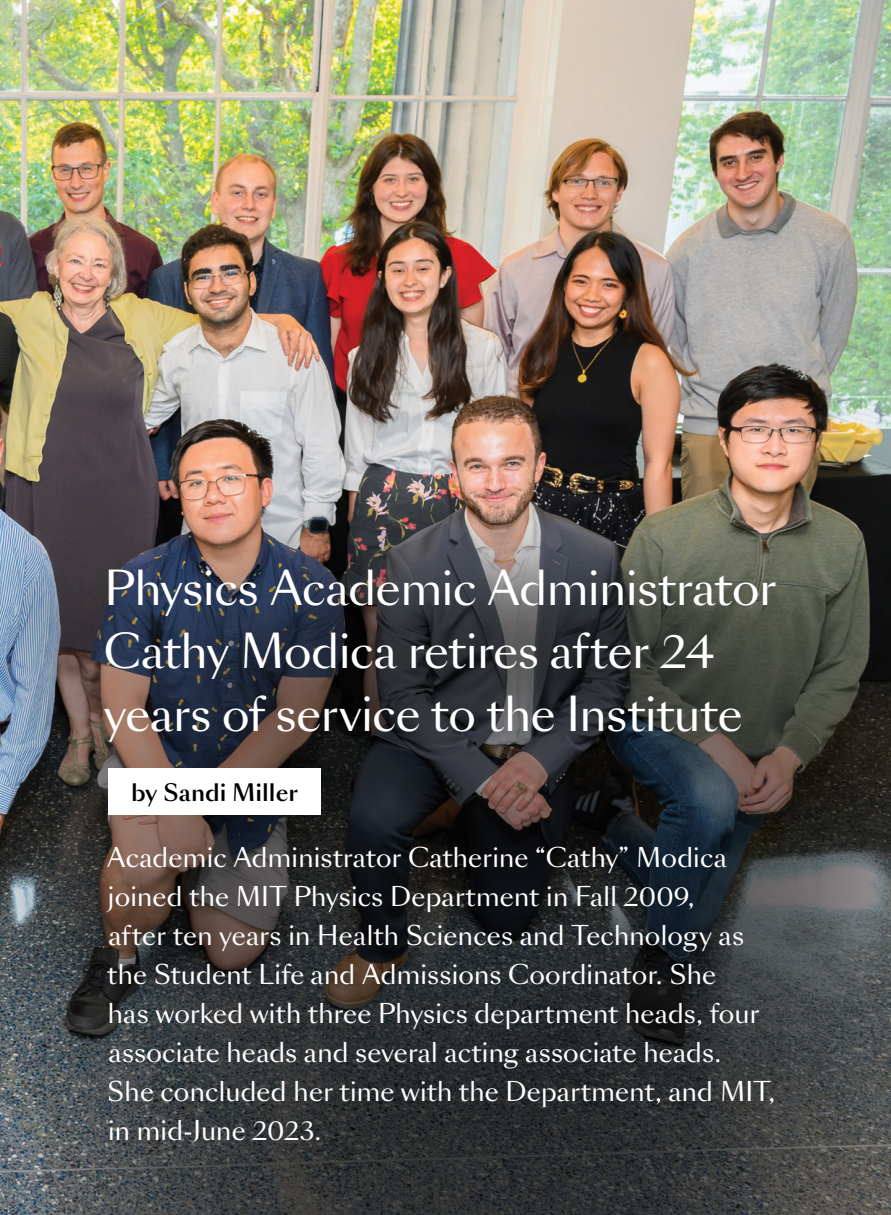
<style>
.page{position:relative;width:891px;height:1215px;background:#fff}
.page>*{position:absolute;margin:0;border:0;box-sizing:border-box;transform-origin:0 0}
.t1{font:45px/63px "Sang Bleu Sans";letter-spacing:-.02em;color:#fff}
.t2{font:25.5px/39px "Sang Bleu Sans";color:#fff}
.t3{font:500 22.5px "Sang Bleu Sans";color:#000}
</style>
<div class="page">
<img style="left:0;top:0;width:891px;height:1215px">
<div style="left:108px;top:768px;width:213px;height:46px;background:#fff"></div>
<h1 class="t1" style="left:104px;top:557px;width:674px">Physics Academic Administrator<br>Cathy Modica retires after 24 years of service to the Institute</h1>
<p class="t3" style="left:131px;top:779px;width:168px">by Sandi Miller</p>
<p class="t2" style="left:107px;top:838px;width:670px">Academic Administrator Catherine “Cathy” Modica joined the MIT Physics Department in Fall 2009,<br>after ten years in Health Sciences and Technology as the Student Life and Admissions Coordinator. She<br>has worked with three Physics department heads, four associate heads and several acting associate heads.<br>She concluded her time with the Department, and MIT, in mid-June 2023.</p>
</div>
